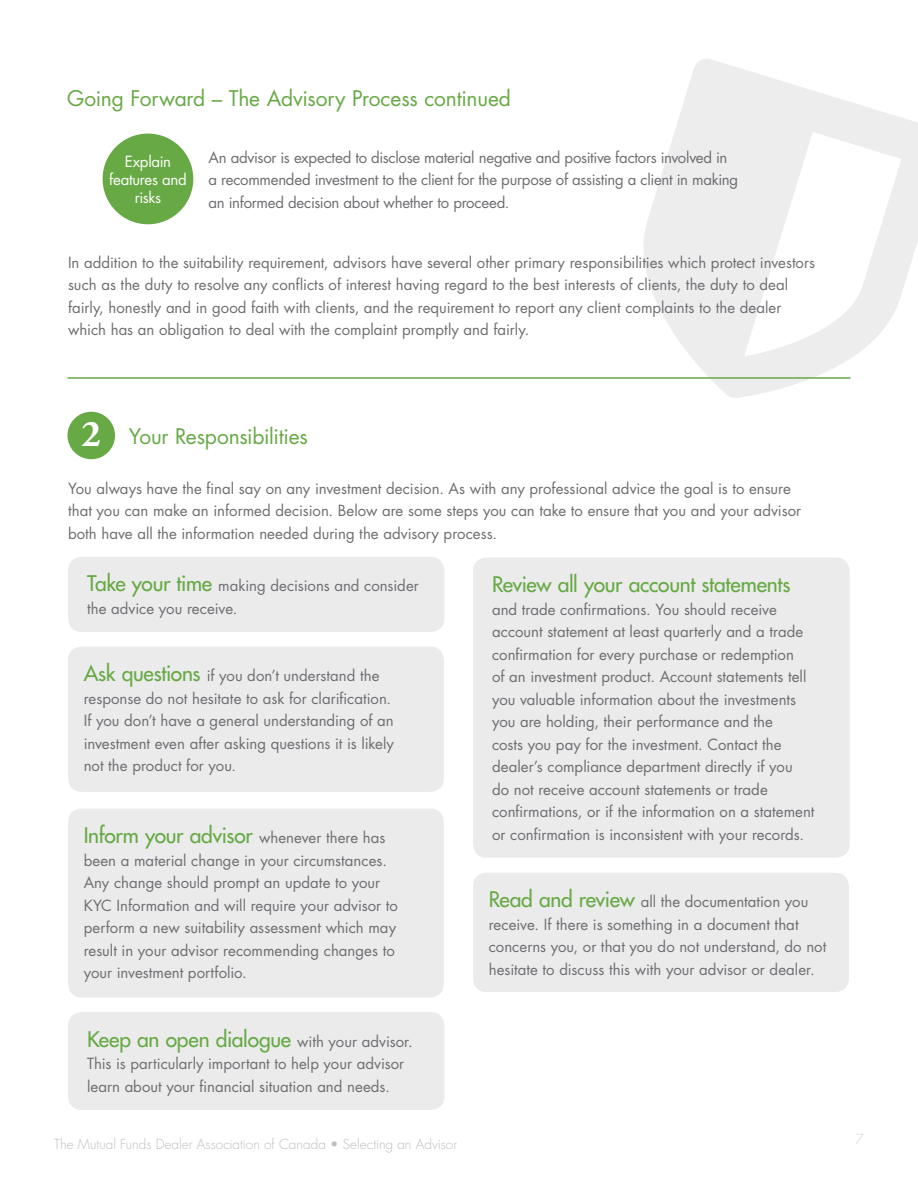
<style>
.page{position:relative;width:918px;height:1188px;background:#fff}
.page>*{position:absolute;margin:0;border:0;box-sizing:border-box;transform-origin:0 0}
.t1{font:700 37.65px "Adobe Garamond Pro";color:#fff}
.t2{font:500 21px "Futura Std";letter-spacing:-.01em;color:#67a945}
.t3{font:21px "Futura Std";letter-spacing:-.01em;color:#67a945}
.t4{font:15px/22.5px "Futura Std";color:#6d6e71}
.t5{font:15px/22.5px "Futura Std";letter-spacing:-.02em;color:#6d6e71}
.t6{font:15px/18px "Futura Std";letter-spacing:-.02em;color:#fff;text-align:center}
.t7{font:300 13.5px "Futura Std";letter-spacing:.005em;color:#bcbec0}
.t8{font:300 13.5px "Futura Std";color:#d1d3d4}
.s1{font-weight:500;font-size:21px;color:#67a945}
.s2{font-weight:400;font-size:15px;color:#6d6e71}
</style>
<div class="page">
<div style="left:68px;top:412px;width:47px;height:47px;background:#67a945;border-radius:50%"></div>
<hr style="left:68px;top:377px;width:782px;height:2px;background:#67a945">
<div style="left:103px;top:134px;width:90px;height:90px;background:#67a945;border-radius:50%"></div>
<div style="left:68px;top:647px;width:376px;height:145px;background:#ebebec;border-radius:14px"></div>
<div style="left:473px;top:557px;width:377px;height:301px;background:#ebebec;border-radius:14px"></div>
<div style="left:68px;top:809px;width:376px;height:188px;background:#ebebec;border-radius:14px"></div>
<div style="left:68px;top:1012px;width:376px;height:98px;background:#ebebec;border-radius:14px"></div>
<div style="left:68px;top:557px;width:376px;height:75px;background:#ebebec;border-radius:14px"></div>
<div style="left:473px;top:873px;width:376px;height:119px;background:#ebebec;border-radius:14px"></div>
<svg style="left:605px;top:377px;width:246px;height:2px"></svg>
<h2 class="t3" style="left:67px;top:85px;width:445px">Going Forward – The Advisory Process continued</h2>
<p class="t6" style="left:109px;top:153px;width:79px">Explain features and risks</p>
<p class="t5" style="left:209px;top:146px;width:531px">An advisor is expected to disclose material negative and positive factors involved in a recommended investment to the client for the purpose of assisting a client in making an informed decision about whether to proceed.</p>
<p class="t4" style="left:68px;top:251px;width:748px">In addition to the suitability requirement, advisors have several other primary responsibilities which protect investors such as the duty to resolve any conflicts of interest having regard to the best interests of clients, the duty to deal fairly, honestly and in good faith with clients, and the requirement to report any client complaints to the dealer which has an obligation to deal with the complaint promptly and fairly.</p>
<h1 class="t1" style="left:81px;top:412px;width:21px">2</h1>
<h2 class="t3" style="left:129px;top:423px;width:181px">Your Responsibilities</h2>
<p class="t4" style="left:68px;top:477px;width:735px">You always have the final say on any investment decision. As with any professional advice the goal is to ensure that you can make an informed decision. Below are some steps you can take to ensure that you and your advisor both have all the information needed during the advisory process.</p>
<p class="t4" style="left:87px;top:575px;width:333px"><span class="s1">Take your time</span> making decisions and consider the advice you receive.</p>
<p class="t4" style="left:84px;top:665px;width:312px"><span class="s1">Ask questions</span> if you don’t understand the response do not hesitate to ask for clarification.<br>If you don’t have a general understanding of an investment even after asking questions it is likely not the product for you.</p>
<h2 class="t2" style="left:84px;top:822px;width:303px">Inform your advisor <span class="s2">whenever there has</span></h2>
<p class="t4" style="left:84px;top:849px;width:316px">been a material change in your circumstances.<br>Any change should prompt an update to your KYC Information and will require your advisor to perform a new suitability assessment which may result in your advisor recommending changes to your investment portfolio.</p>
<h2 class="t2" style="left:87px;top:1026px;width:327px">Keep an open dialogue <span class="s2">with your advisor.</span></h2>
<p class="t4" style="left:87px;top:1052px;width:319px">This is particularly important to help your advisor learn about your financial situation and needs.</p>
<p class="t7" style="left:54px;top:1136px;width:405px">The Mutual Funds Dealer Association of Canada • Selecting an Advisor</p>
<h2 class="t2" style="left:492px;top:571px;width:300px">Review all your account statements</h2>
<p class="t4" style="left:492px;top:598px;width:324px">and trade confirmations. You should receive account statement at least quarterly and a trade confirmation for every purchase or redemption<br>of an investment product. Account statements tell you valuable information about the investments you are holding, their performance and the<br>costs you pay for the investment. Contact the dealer’s compliance department directly if you<br>do not receive account statements or trade confirmations, or if the information on a statement or confirmation is inconsistent with your records.</p>
<p class="t4" style="left:489px;top:891px;width:339px"><span class="s1">Read and review</span> all the documentation you receive. If there is something in a document that concerns you, or that you do not understand, do not hesitate to discuss this with your advisor or dealer.</p>
<p class="t8" style="left:856px;top:1131px;width:10px">7</p>
</div>
